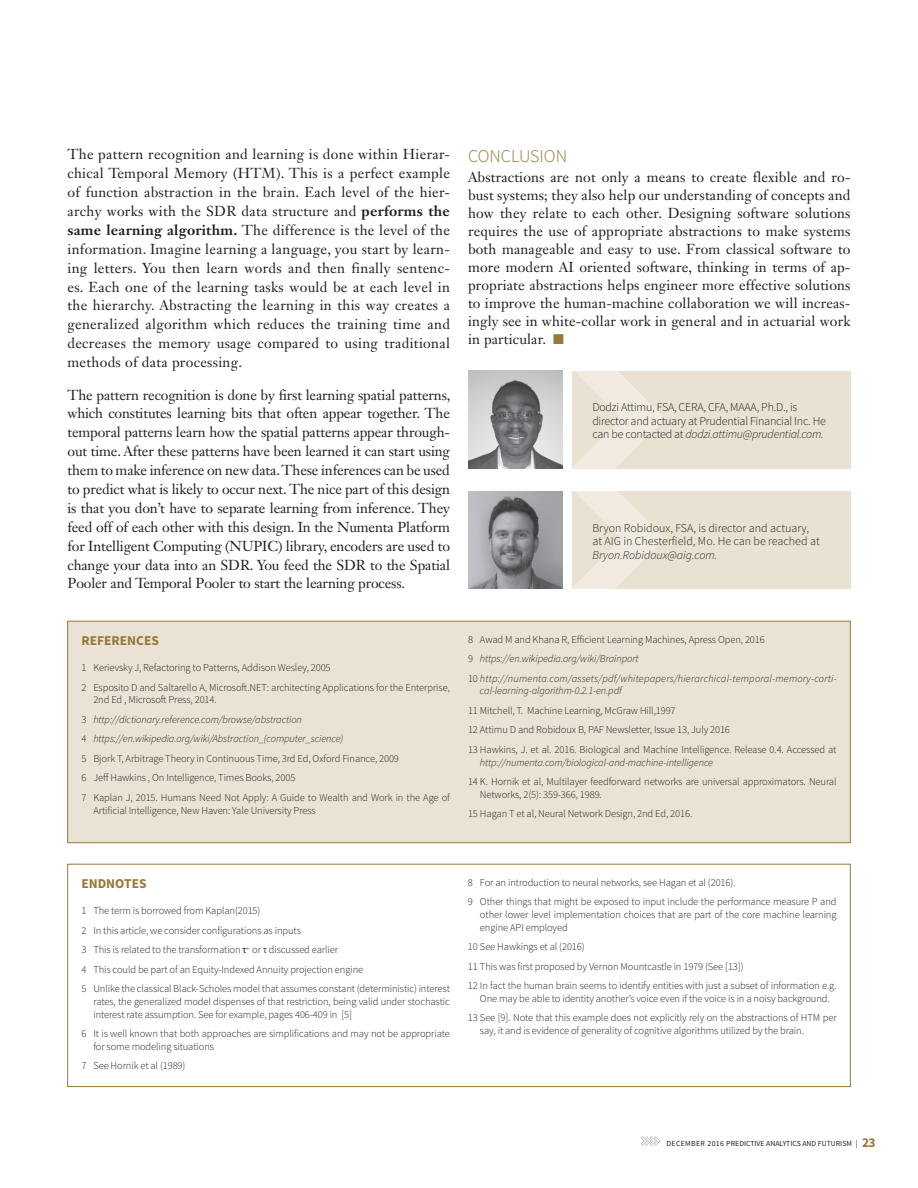
<style>
.page{position:relative;width:918px;height:1188px;background:#fff}
.page>*{position:absolute;margin:0;border:0;box-sizing:border-box;transform-origin:0 0}
.t1{font:300 18px "Source Sans Pro";color:#97783b}
.t2{font:14.25px/18.9px "Janson Text LT Std";letter-spacing:.01em;color:#231f20;text-align:justify}
.t3{font:700 13.5px "Source Sans Pro";color:#97783b}
.t4{font:300 12px/13.5px "Source Sans Pro";letter-spacing:-.015em;color:#231f20}
.t5{font:italic 300 12px "Source Sans Pro";color:#231f20}
.t6{font:300 10.5px/19.5px "Source Sans Pro";letter-spacing:-.01em;color:#231f20}
.t7{font:italic 300 10.5px/19.5px "Source Sans Pro";letter-spacing:.02em;color:#231f20}
.t8{font:italic 300 10.5px "Source Sans Pro";letter-spacing:-.01em;color:#231f20}
.t9{font:7.8px "Source Sans Pro";color:#231f20}
.s1{font-weight:700}
.s2{font-style:italic}
.s3{color:#97783b}
.s4{font-style:normal}
.s5{font-family:"Calibri";font-weight:400}
.s6{font-family:"Calibri"}
.s7{font-weight:700;font-size:13.5px;color:#97783b}
</style>
<div class="page">
<div style="left:572px;top:491px;width:278px;height:98px;background:#e9e2d3"></div>
<img style="left:468px;top:491px;width:94px;height:98px">
<svg style="left:572px;top:491px;width:91px;height:98px"></svg>
<div style="left:68px;top:621px;width:782px;height:222px;background:#eae3d5"></div>
<div style="left:68px;top:621px;width:782px;height:222px;border:1px solid #97783b"></div>
<div style="left:572px;top:371px;width:278px;height:97px;background:#e9e2d3"></div>
<img style="left:468px;top:371px;width:94px;height:97px">
<svg style="left:572px;top:371px;width:91px;height:97px"></svg>
<div style="left:68px;top:864px;width:782px;height:223px;border:1px solid #97783b"></div>
<svg style="left:641px;top:1136px;width:19px;height:10px"></svg>
<p class="t2" style="left:68px;top:145px;width:384px">The pattern recognition and learning is done within Hierar&shy;chical Temporal Memory (HTM). This is a perfect example of function abstraction in the brain. Each level of the hier&shy;archy works with the SDR data structure and <span class="s1">performs the same learning algorithm.</span> The difference is the level of the information. Imagine learning a language, you start by learn&shy;ing letters. You then learn words and then finally sentenc&shy;es. Each one of the learning tasks would be at each level in the hierarchy. Abstracting the learning in this way creates a generalized algorithm which reduces the training time and decreases the memory usage compared to using traditional methods of data processing.</p>
<p class="t2" style="left:68px;top:385px;width:385px">The pattern recognition is done by first learning spatial patterns, which constitutes learning bits that often appear together. The temporal patterns learn how the spatial patterns appear through&shy;out time. After these patterns have been learned it can start using them to make inference on new data. These inferences can be used to predict what is likely to occur next. The nice part of this design is that you don’t have to separate learning from inference. They feed off of each other with this design. In the Numenta Platform for Intelligent Computing (NUPIC) library, encoders are used to change your data into an SDR. You feed the SDR to the Spatial Pooler and Temporal Pooler to start the learning process.</p>
<p class="t3" style="left:81px;top:632px;width:79px">REFERENCES</p>
<p class="t6" style="left:81px;top:658px;width:370px">1 Kerievsky J, Refactoring to Patterns, Addison Wesley, 2005<br>2 Esposito D and Saltarello A, Microsoft.NET: architecting Applications for the Enterprise,</p>
<p class="t6" style="left:81px;top:690px;width:370px;text-indent:12px">2nd Ed , Microsoft Press, 2014.<br>3 <span class="s2">http://dictionary.reference.com/browse/abstraction<br></span>4 <span class="s2">https://en.wikipedia.org/wiki/Abstraction_(computer_science)<br></span>5 Bjork T, Arbitrage Theory in Continuous Time, 3rd Ed, Oxford Finance, 2009<br>6 Jeff Hawkins , On Intelligence, Times Books, 2005<br>7 Kaplan J, 2015. Humans Need Not Apply: A Guide to Wealth and Work in the Age of</p>
<p class="t6" style="left:93px;top:801px;width:224px">Artificial Intelligence, New Haven: Yale University Press</p>
<h1 class="t1" style="left:468px;top:145px;width:101px">CONCLUSION</h1>
<p class="t2" style="left:468px;top:168px;width:384px;line-height:18px">Abstractions are not only a means to create flexible and ro&shy;bust systems; they also help our understanding of concepts and how they relate to each other. Designing software solutions requires the use of appropriate abstractions to make systems both manageable and easy to use. From classical software to more modern AI oriented software, thinking in terms of ap&shy;propriate abstractions helps engineer more effective solutions to improve the human-machine collaboration we will increas&shy;ingly see in white-collar work in general and in actuarial work in particular. <span class="s3">■</span></p>
<p class="t4" style="left:592px;top:401px;width:235px">Dodzi Attimu, FSA, CERA, CFA, MAAA, Ph.D., is director and actuary at Prudential Financial Inc. He can be contacted at <span class="s2">dodzi.attimu@prudential.com.</span></p>
<p class="t4" style="left:592px;top:521px;width:229px">Bryon Robidoux, FSA, is director and actuary, at AIG in Chesterfield, Mo. He can be reached at</p>
<p class="t5" style="left:592px;top:547px;width:127px">Bryon.Robidoux@aig.com.</p>
<p class="t7" style="left:468px;top:630px;width:370px"><span class="s4">8 Awad M and Khana R, Efficient Learning Machines, Apress Open, 2016<br>9</span> https://en.wikipedia.org/wiki/Brainport<br><span class="s4">10</span> http://numenta.com/assets/pdf/whitepapers/hierarchical-temporal-memory-corti-</p>
<p class="t8" style="left:480px;top:685px;width:143px">cal-learning-algorithm-0.2.1-en.pdf</p>
<p class="t6" style="left:468px;top:701px;width:370px">11 Mitchell, T. Machine Learning, McGraw Hill,1997<br>12 Attimu D and Robidoux B, PAF Newsletter, Issue 13, July 2016<br>13 Hawkins, J. et al. 2016. Biological and Machine Intelligence. Release 0.4. Accessed at</p>
<p class="t8" style="left:480px;top:756px;width:235px">http://numenta.com/biological-and-machine-intelligence</p>
<p class="t6" style="left:480px;top:775px;width:358px;line-height:12.8px;text-indent:-12px">14 K. Hornik et al, Multilayer feedforward networks are universal approximators. Neural<br>Networks, 2(5): 359-366, 1989.</p>
<p class="t6" style="left:468px;top:804px;width:226px">15 Hagan T et al, Neural Network Design, 2nd Ed, 2016.</p>
<p class="t3" style="left:81px;top:875px;width:67px">ENDNOTES</p>
<p class="t6" style="left:81px;top:901px;width:370px">1 The term is borrowed from Kaplan(2015)<br>2 In this article, we consider configurations as inputs<br>3 This is related to the transformation <span class="s5">τ</span><sup>←</sup> or <span class="s6">τ</span> discussed earlier<br>4 This could be part of an Equity-Indexed Annuity projection engine<br>5 Unlike the classical Black-Scholes model that assumes constant (deterministic) interest</p>
<p class="t6" style="left:93px;top:995px;width:358px;line-height:12.8px">rates, the generalized model dispenses of that restriction, being valid under stochastic interest rate assumption. See for example, pages 406-409 in [5]</p>
<p class="t6" style="left:93px;top:1027px;width:358px;line-height:12.8px;text-indent:-12px">6 It is well known that both approaches are simplifications and may not be appropriate for some modeling situations</p>
<p class="t6" style="left:81px;top:1056px;width:106px">7 See Hornik et al (1989)</p>
<p class="t6" style="left:468px;top:873px;width:370px">8 For an introduction to neural networks, see Hagan et al (2016).<br>9 Other things that might be exposed to input include the performance measure P and</p>
<p class="t6" style="left:480px;top:908px;width:358px;line-height:12.8px">other lower level implementation choices that are part of the core machine learning engine API employed</p>
<p class="t6" style="left:468px;top:937px;width:370px">10 See Hawkings et al (2016)<br>11 This was first proposed by Vernon Mountcastle in 1979 (See [13])<br>12 In fact the human brain seems to identify entities with just a subset of information e.g.</p>
<p class="t6" style="left:468px;top:989px;width:370px;text-align:center">One may be able to identity another’s voice even if the voice is in a noisy background.<br>13 See [9]. Note that this example does not explicitly rely on the abstractions of HTM per</p>
<p class="t6" style="left:480px;top:1021px;width:325px">say, it and is evidence of generality of cognitive algorithms utilized by the brain.</p>
<p class="t9" style="left:666px;top:1138px;width:211px">DECEMBER 2016 PREDICTIVE ANALYTICS AND FUTURISM | <span class="s7">23</span></p>
</div>
